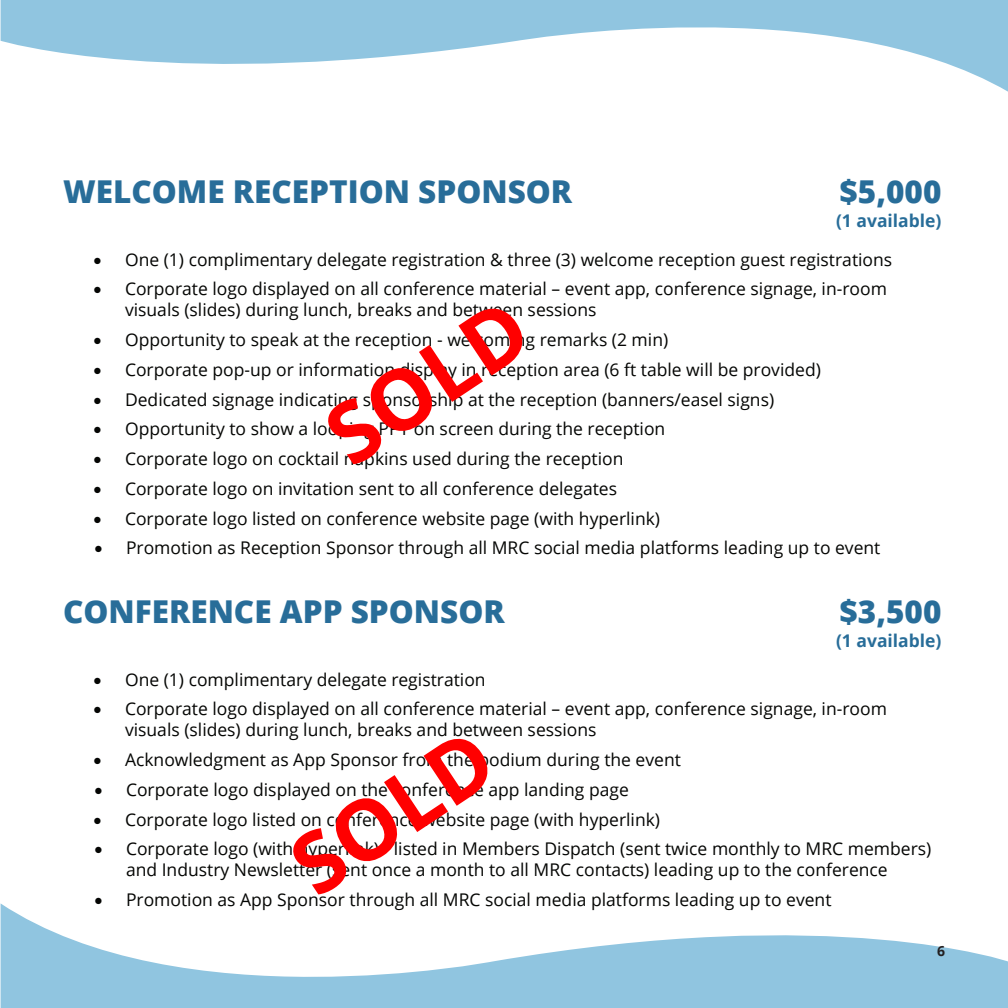
<style>
.page{position:relative;width:1008px;height:1008px;background:#fff}
.page>*{position:absolute;margin:0;border:0;box-sizing:border-box;transform-origin:0 0}
.t1{font:700 84px "Open Sans";color:#f00}
.t2{font:800 31.5px "Open Sans";color:#286d99}
.t3{font:17.5px/21px "Open Sans";color:#040503}
.t4{font:700 17.5px "Open Sans";color:#286d99}
.t5{font:700 14px "Open Sans";color:#231f20}
</style>
<div class="page">
<svg style="left:1px;top:0;width:1007px;height:92px;fill:#90c5e0"></svg>
<svg style="left:1px;top:904px;width:1007px;height:104px;fill:#90c5e0"></svg>
<h2 class="t2" style="left:63px;top:167px;width:511px">WELCOME RECEPTION SPONSOR</h2>
<h2 class="t2" style="left:839px;top:167px;width:104px">$5,000</h2>
<p class="t4" style="left:836px;top:208px;width:107px">(1 available)</p>
<p class="t3" style="left:94px;top:248px;width:800px">• One (1) complimentary delegate registration &amp; three (3) welcome reception guest registrations</p>
<p class="t3" style="left:125px;top:278px;width:763px;text-indent:-32px">• Corporate logo displayed on all conference material – event app, conference signage, in-room visuals (slides) during lunch, breaks and between sessions</p>
<p class="t3" style="left:94px;top:329px;width:576px">• Opportunity to speak at the reception - welcoming remarks (2 min)</p>
<p class="t3" style="left:94px;top:359px;width:729px">• Corporate pop-up or information display in reception area (6 ft table will be provided)</p>
<p class="t3" style="left:94px;top:388px;width:682px">• Dedicated signage indicating sponsorship at the reception (banners/easel signs)</p>
<p class="t3" style="left:94px;top:418px;width:573px">• Opportunity to show a looping PPT on screen during the reception</p>
<p class="t3" style="left:94px;top:448px;width:531px">• Corporate logo on cocktail napkins used during the reception</p>
<p class="t3" style="left:94px;top:478px;width:525px">• Corporate logo on invitation sent to all conference delegates</p>
<p class="t3" style="left:94px;top:507px;width:568px">• Corporate logo listed on conference website page (with hyperlink)</p>
<p class="t3" style="left:95px;top:537px;width:787px">• Promotion as Reception Sponsor through all MRC social media platforms leading up to event</p>
<h1 class="t1" style="left:302px;top:395px;width:224px;rotate:-34deg">SOLD</h1>
<h2 class="t2" style="left:63px;top:587px;width:443px">CONFERENCE APP SPONSOR</h2>
<h2 class="t2" style="left:839px;top:587px;width:104px">$3,500</h2>
<p class="t4" style="left:836px;top:628px;width:107px">(1 available)</p>
<p class="t3" style="left:94px;top:668px;width:394px">• One (1) complimentary delegate registration</p>
<p class="t3" style="left:125px;top:698px;width:763px;text-indent:-32px">• Corporate logo displayed on all conference material – event app, conference signage, in-room visuals (slides) during lunch, breaks and between sessions</p>
<p class="t3" style="left:94px;top:749px;width:589px">• Acknowledgment as App Sponsor from the podium during the event</p>
<p class="t3" style="left:95px;top:779px;width:536px">• Corporate logo displayed on the conference app landing page</p>
<p class="t3" style="left:94px;top:808px;width:568px">• Corporate logo listed on conference website page (with hyperlink)</p>
<p class="t3" style="left:126px;top:838px;width:807px;text-indent:-32px">• Corporate logo (with hyperlink) - listed in Members Dispatch (sent twice monthly to MRC members) and Industry Newsletter (sent once a month to all MRC contacts) leading up to the conference</p>
<p class="t3" style="left:95px;top:889px;width:739px">• Promotion as App Sponsor through all MRC social media platforms leading up to event</p>
<h1 class="t1" style="left:267px;top:825px;width:224px;rotate:-34deg">SOLD</h1>
<p class="t5" style="left:937px;top:941px;width:9px">6</p>
</div>
